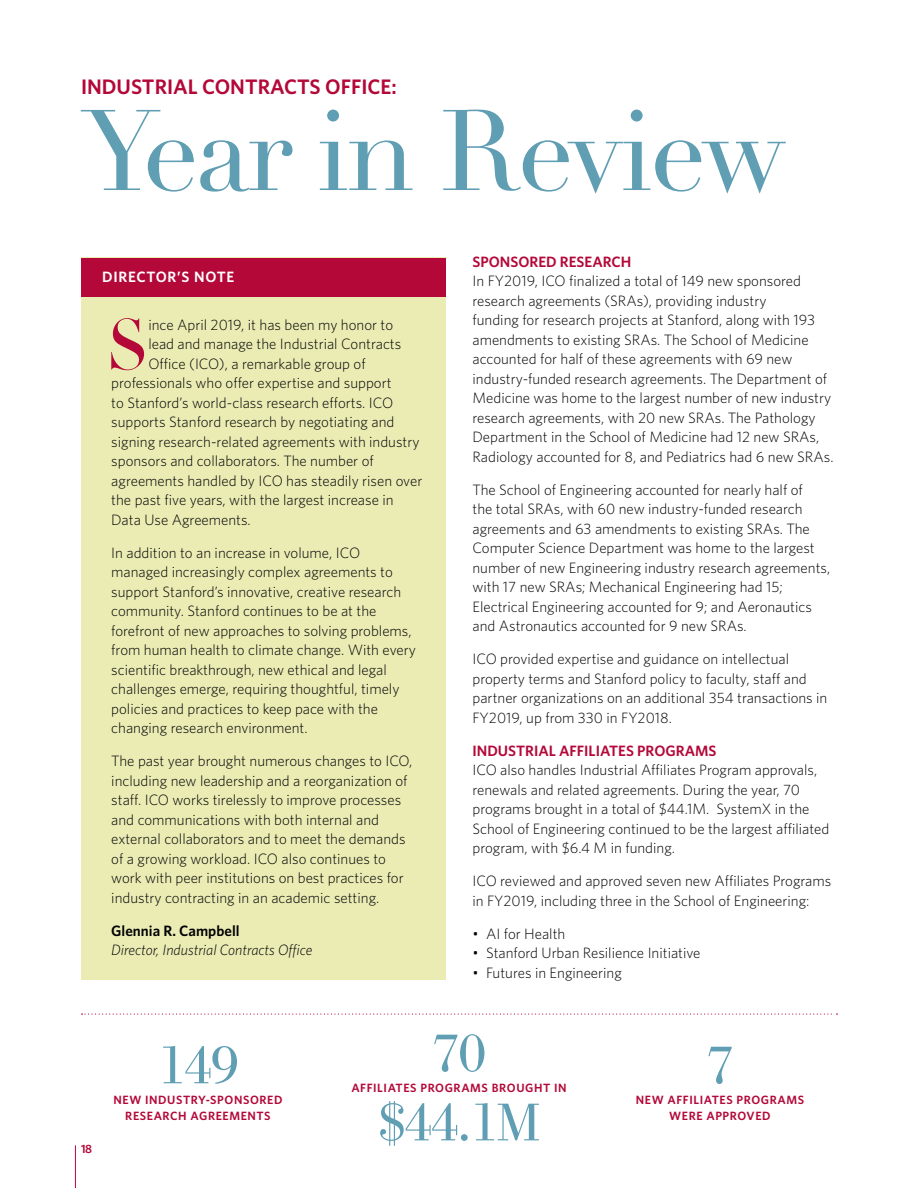
<style>
.page{position:relative;width:918px;height:1188px;background:#fff}
.page>*{position:absolute;margin:0;border:0;box-sizing:border-box;transform-origin:0 0}
.t1{font:112.5px "Didot LH";letter-spacing:-.03em;color:#609eb3}
.t2{font:69.75px "Didot LH Headline";color:#b30838}
.t3{font:54px "New Bodoni DT";letter-spacing:-.04em;color:#609eb3}
.t4{font:600 21px "Whitney";color:#b30838}
.t5{font:300 15px/19.5px "Whitney";color:#000}
.t6{font:600 15px "Whitney";color:#b30838}
.t7{font:italic 300 15px "Whitney";color:#000}
.t8{font:600 15px "Whitney";color:#000}
.t9{font:600 15px "Whitney";letter-spacing:.05em;color:#fff}
.t10{font:600 12px/16.5px "Whitney";letter-spacing:.05em;color:#b30838}
</style>
<div class="page">
<hr style="left:75px;top:1145px;width:1px;height:43px;background:#b30838">
<div style="left:81px;top:257px;width:365px;height:723px;background:#eaecb4"></div>
<div style="left:81px;top:258px;width:365px;height:38px;background:#b30838"></div>
<svg style="left:82px;top:1014px;width:755px;height:1px"></svg>
<h3 class="t4" style="left:81px;top:73px;width:317px">INDUSTRIAL CONTRACTS OFFICE:</h3>
<h1 class="t1" style="left:81px;top:84px;width:706px">Year in Review</h1>
<p class="t9" style="left:102px;top:267px;width:134px">DIRECTOR’S NOTE</p>
<h2 class="t2" style="left:107px;top:303px;width:43px">S</h2>
<p class="t5" style="left:148px;top:315px;width:246px">ince April 2019, it has been my honor to</p>
<p class="t5" style="left:148px;top:334px;width:254px">lead and manage the Industrial Contracts</p>
<p class="t5" style="left:148px;top:354px;width:219px">Office (ICO), a remarkable group of</p>
<p class="t5" style="left:111px;top:373px;width:282px">professionals who offer expertise and support</p>
<p class="t5" style="left:111px;top:393px;width:283px">to Stanford’s world-class research efforts. ICO</p>
<p class="t5" style="left:111px;top:412px;width:285px">supports Stanford research by negotiating and</p>
<p class="t5" style="left:111px;top:432px;width:310px">signing research-related agreements with industry</p>
<p class="t5" style="left:111px;top:451px;width:264px">sponsors and collaborators. The number of</p>
<p class="t5" style="left:111px;top:471px;width:313px">agreements handled by ICO has steadily risen over</p>
<p class="t5" style="left:111px;top:490px;width:284px">the past five years, with the largest increase in</p>
<p class="t5" style="left:111px;top:510px;width:141px">Data Use Agreements.</p>
<p class="t5" style="left:111px;top:543px;width:306px">In addition to an increase in volume, ICO managed increasingly complex agreements to support Stanford’s innovative, creative research community. Stanford continues to be at the forefront of new approaches to solving problems, from human health to climate change. With every scientific breakthrough, new ethical and legal challenges emerge, requiring thoughtful, timely policies and practices to keep pace with the changing research environment.</p>
<p class="t5" style="left:111px;top:751px;width:303px">The past year brought numerous changes to ICO, including new leadership and a reorganization of staff. ICO works tirelessly to improve processes and communications with both internal and external collaborators and to meet the demands of a growing workload. ICO also continues to work with peer institutions on best practices for industry contracting in an academic setting.</p>
<p class="t8" style="left:111px;top:921px;width:130px">GLENNIA R. CAMPBELL</p>
<p class="t7" style="left:111px;top:940px;width:203px">Director, Industrial Contracts Office</p>
<p class="t6" style="left:472px;top:252px;width:161px">SPONSORED RESEARCH</p>
<p class="t5" style="left:472px;top:271px;width:363px">In FY2019, ICO finalized a total of 149 new sponsored research agreements (SRAs), providing industry<br>funding for research projects at Stanford, along with 193 amendments to existing SRAs. The School of Medicine accounted for half of these agreements with 69 new industry-funded research agreements. The Department of Medicine was home to the largest number of new industry research agreements, with 20 new SRAs. The Pathology Department in the School of Medicine had 12 new SRAs, Radiology accounted for 8, and Pediatrics had 6 new SRAs.</p>
<p class="t5" style="left:472px;top:480px;width:359px">The School of Engineering accounted for nearly half of<br>the total SRAs, with 60 new industry-funded research agreements and 63 amendments to existing SRAs. The Computer Science Department was home to the largest number of new Engineering industry research agreements, with 17 new SRAs; Mechanical Engineering had 15; Electrical Engineering accounted for 9; and Aeronautics and Astronautics accounted for 9 new SRAs.</p>
<p class="t5" style="left:472px;top:649px;width:356px">ICO provided expertise and guidance on intellectual property terms and Stanford policy to faculty, staff and partner organizations on an additional 354 transactions in FY2019, up from 330 in FY2018.</p>
<p class="t6" style="left:472px;top:741px;width:234px">I NDUSTRIAL AFFILIATES PROGRAMS</p>
<p class="t5" style="left:472px;top:760px;width:358px">ICO also handles Industrial Affiliates Program approvals, renewals and related agreements. During the year, 70 programs brought in a total of $44.1M. SystemX in the School of Engineering continued to be the largest affiliated program, with $6.4 M in funding.</p>
<p class="t5" style="left:472px;top:871px;width:360px">ICO reviewed and approved seven new Affiliates Programs in FY2019, including three in the School of Engineering:</p>
<p class="t5" style="left:472px;top:924px;width:94px">• AI for Health</p>
<p class="t5" style="left:472px;top:943px;width:230px">• Stanford Urban Resilience Initiative</p>
<p class="t5" style="left:472px;top:963px;width:151px">• Futures in Engineering</p>
<p class="t10" style="left:81px;top:1141px;width:13px">18</p>
<h3 class="t3" style="left:157px;top:1033px;width:83px">149</h3>
<p class="t10" style="left:113px;top:1091px;width:10px">NEW</p>
<p class="t10" style="left:145px;top:1091px;width:9px">INDU</p>
<p class="t10" style="left:176px;top:1091px;width:16px">STRY</p>
<p class="t10" style="left:206px;top:1091px;width:21px">-SPON</p>
<p class="t10" style="left:243px;top:1091px;width:16px">SORED</p>
<p class="t10" style="left:125px;top:1107px;width:31px">RESEARCH</p>
<p class="t10" style="left:191px;top:1107px;width:9px">AGREE</p>
<p class="t10" style="left:229px;top:1107px;width:20px">MENT</p>
<p class="t10" style="left:264px;top:1107px;width:8px">S</p>
<h3 class="t3" style="left:431px;top:1021px;width:57px">70</h3>
<p class="t10" style="left:351px;top:1079px;width:217px">AFFILIATES PROGRAMS BROUGHT IN</p>
<h3 class="t3" style="left:377px;top:1090px;width:165px">$44.1M</h3>
<h3 class="t3" style="left:706px;top:1033px;width:30px">7</h3>
<p class="t10" style="left:669px;top:1091px;width:127px;text-indent:-33px">NEW AFFILIATES PROGRAMS<br>WERE APPROVED</p>
</div>
